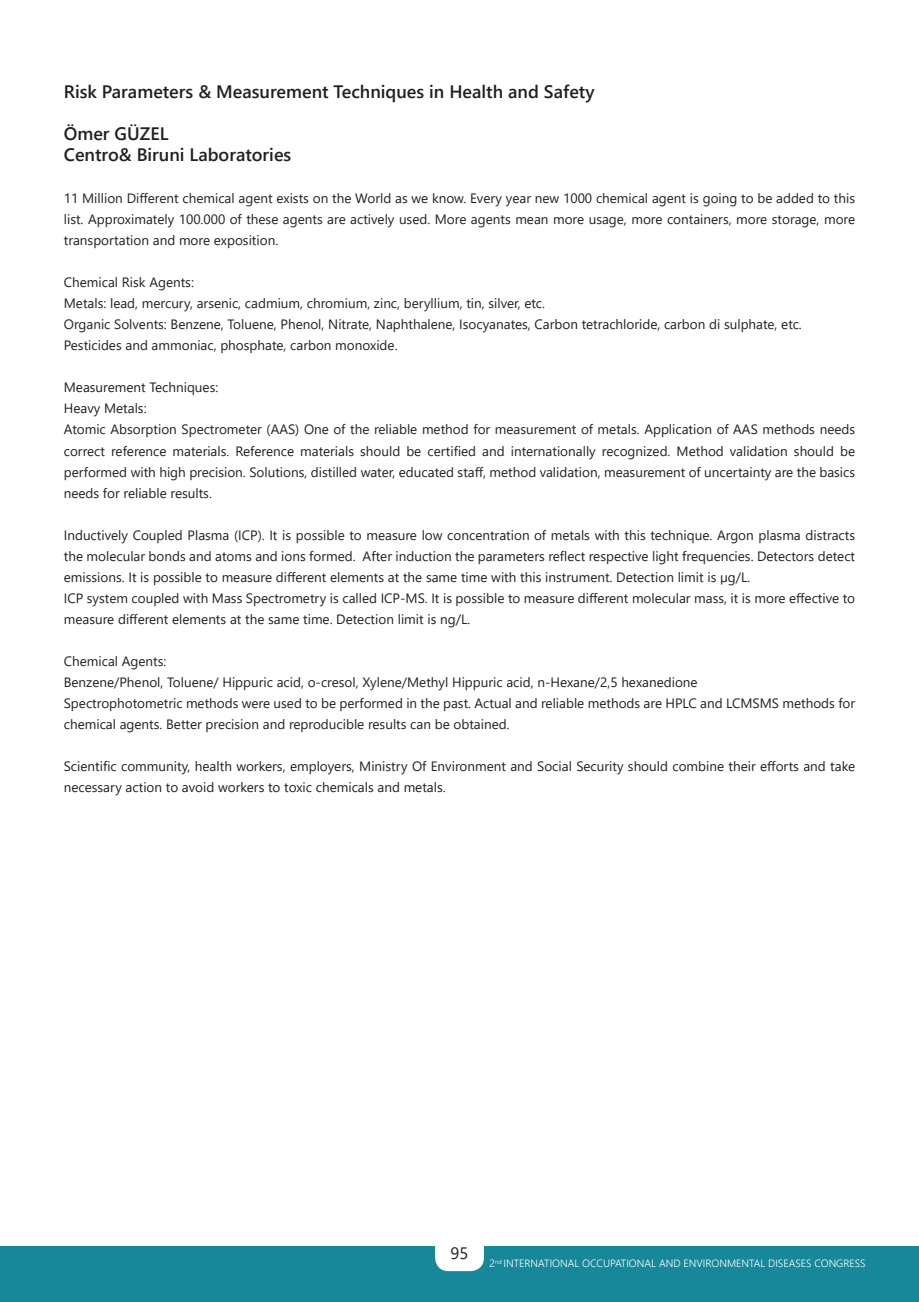
<style>
.page{position:relative;width:919px;height:1302px;background:#fff}
.page>*{position:absolute;margin:0;border:0;box-sizing:border-box;transform-origin:0 0}
.t1{font:600 18px "Segoe UI";color:#231f20}
.t2{font:16.5px "Segoe UI";color:#231f20}
.t3{font:13.5px/21px "Segoe UI";color:#231f20;text-align:justify}
.t4{font:300 10.5px "Segoe UI";color:#fff}
</style>
<div class="page">
<div style="left:0;top:1246px;width:918px;height:55px;background:#17879a"></div>
<div style="left:436px;top:1222px;width:47px;height:48px;background:#fff;border-radius:13px"></div>
<div style="left:435px;top:1221px;width:49px;height:49px;border:2px solid #fff;border-radius:13px"></div>
<p class="t1" style="left:64px;top:75px;width:532px">Risk Parameters &amp; Measurement Techniques in Health and Safety</p>
<p class="t1" style="left:64px;top:117px;width:106px">Ömer GÜZEL</p>
<p class="t1" style="left:64px;top:138px;width:229px">Centro&amp; Biruni Laboratories</p>
<p class="t3" style="left:64px;top:187px;width:792px">11 Million Different chemical agent exists on the World as we know. Every year new 1000 chemical agent is going to be added to this list. Approximately 100.000 of these agents are actively used. More agents mean more usage, more containers, more storage, more transportation and more exposition.</p>
<p class="t3" style="left:64px;top:271px;width:132px">Chemical Risk Agents:</p>
<p class="t3" style="left:64px;top:292px;width:483px">Metals: lead, mercury, arsenic, cadmium, chromium, zinc, beryllium, tin, silver, etc.</p>
<p class="t3" style="left:64px;top:313px;width:739px">Organic Solvents: Benzene, Toluene, Phenol, Nitrate, Naphthalene, Isocyanates, Carbon tetrachloride, carbon di sulphate, etc.</p>
<p class="t3" style="left:64px;top:334px;width:335px">Pesticides and ammoniac, phosphate, carbon monoxide.</p>
<p class="t3" style="left:64px;top:376px;width:156px">Measurement Techniques:</p>
<p class="t3" style="left:64px;top:397px;width:84px">Heavy Metals:</p>
<p class="t3" style="left:64px;top:418px;width:792px">Atomic Absorption Spectrometer (AAS) One of the reliable method for measurement of metals. Application of AAS methods needs correct reference materials. Reference materials should be certified and internationally recognized. Method validation should be performed with high precision. Solutions, distilled water, educated staff, method validation, measurement of uncertainty are the basics needs for reliable results.</p>
<p class="t3" style="left:64px;top:523px;width:792px">Inductively Coupled Plasma (ICP). It is possible to measure low concentration of metals with this technique. Argon plasma distracts the molecular bonds and atoms and ions formed. After induction the parameters reflect respective light frequencies. Detectors detect emissions. It is possible to measure different elements at the same time with this instrument. Detection limit is µg/L.</p>
<p class="t3" style="left:64px;top:586px;width:792px">ICP system coupled with Mass Spectrometry is called ICP-MS. It is possible to measure different molecular mass, it is more effective to measure different elements at the same time. Detection limit is ng/L.</p>
<p class="t3" style="left:64px;top:649px;width:104px">Chemical Agents:</p>
<p class="t3" style="left:64px;top:670px;width:635px">Benzene/Phenol, Toluene/ Hippuric acid, o-cresol, Xylene/Methyl Hippuric acid, n-Hexane/2,5 hexanedione</p>
<p class="t3" style="left:64px;top:691px;width:792px">Spectrophotometric methods were used to be performed in the past. Actual and reliable methods are HPLC and LCMSMS methods for chemical agents. Better precision and reproducible results can be obtained.</p>
<p class="t3" style="left:64px;top:754px;width:792px">Scientific community, health workers, employers, Ministry Of Environment and Social Security should combine their efforts and take necessary action to avoid workers to toxic chemicals and metals.</p>
<p class="t2" style="left:450px;top:1236px;width:19px">95</p>
<p class="t4" style="left:489px;top:1253px;width:377px">2<sup>nd</sup> INTERNATIONAL OCCUPATIONAL AND ENVIRONMENTAL DISEASES CONGRESS</p>
</div>
